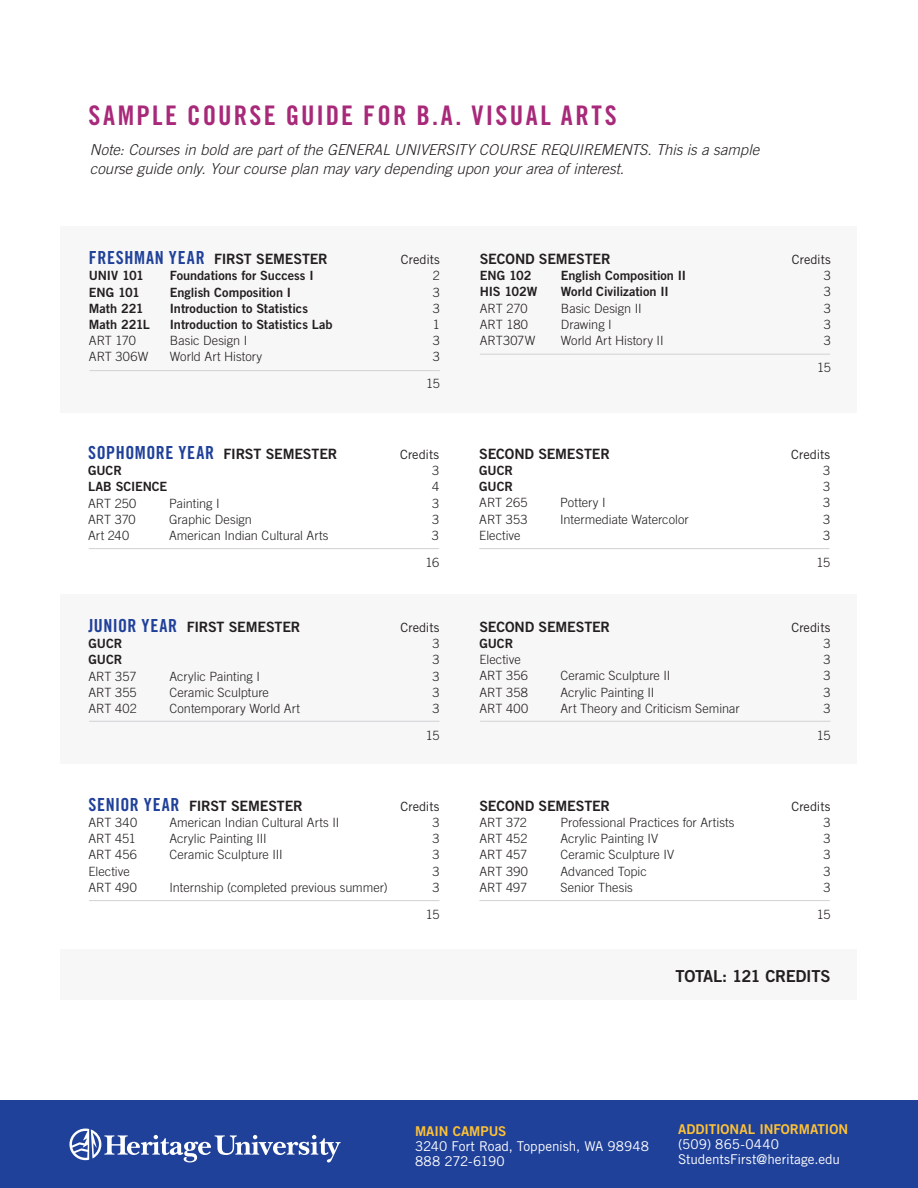
<style>
.page{position:relative;width:918px;height:1188px;background:#fff}
.page>*{position:absolute;margin:0;border:0;box-sizing:border-box;transform-origin:0 0}
.t1{font:27px "Trade Gothic LT Std Bd Cn 20";letter-spacing:.085em;color:#a82979}
.t2{font:18px "Trade Gothic LT Std Bd Cn 20";letter-spacing:.035em;color:#20419a}
.t3{font:16.5px "Trade Gothic LT Std Bd 2";letter-spacing:-.02em;color:#231f20}
.t4{font:italic 300 15px/19.5px "Trade Gothic LT Std";color:#231f20}
.t5{font:14.25px "Trade Gothic LT Std Bd 2";letter-spacing:-.015em;color:#231f20}
.t6{font:13.5px/15px "Trade Gothic LT Std";color:#fff}
.t7{font:13.5px "Trade Gothic LT Std Bd 2";color:#fec235}
.t8{font:300 12.75px/27px "Trade Gothic LT Std";color:#231f20;text-align:center}
.t9{font:12.75px "Trade Gothic LT Std Bd 2";color:#231f20}
.t10{font:12.75px "Trade Gothic LT Std";letter-spacing:.005em;color:#231f20}
.s1{font-family:"Trade Gothic LT Std Bd Cn 20";font-size:18px;color:#20419a}
.s2{font-family:"Trade Gothic LT Std Bd 2";font-size:14.25px;color:#231f20}
</style>
<div class="page">
<div style="left:0;top:1101px;width:918px;height:87px;background:#20419a"></div>
<svg style="left:69px;top:1129px;width:272px;height:33px"></svg>
<div style="left:60px;top:595px;width:797px;height:169px;background:#f7f7f8"></div>
<div style="left:60px;top:950px;width:797px;height:50px;background:#f7f7f8"></div>
<hr style="left:89px;top:721px;width:350px;height:1px;background:#d1d2d4">
<hr style="left:480px;top:721px;width:350px;height:1px;background:#d1d2d4">
<hr style="left:89px;top:900px;width:351px;height:1px;background:#d1d2d4">
<div style="left:60px;top:226px;width:797px;height:186px;background:#f7f7f8"></div>
<hr style="left:90px;top:370px;width:350px;height:1px;background:#d1d2d4">
<hr style="left:480px;top:354px;width:350px;height:1px;background:#d1d2d4">
<hr style="left:89px;top:548px;width:350px;height:1px;background:#d1d2d4">
<hr style="left:479px;top:548px;width:351px;height:1px;background:#d1d2d4">
<hr style="left:479px;top:900px;width:351px;height:1px;background:#d1d2d4">
<h1 class="t1" style="left:89px;top:100px;width:530px">SAMPLE COURSE GUIDE FOR B.A. VISUAL ARTS</h1>
<p class="t4" style="left:90px;top:141px;width:671px">Note: Courses in bold are part of the GENERAL UNIVERSITY COURSE REQUIREMENTS. This is a sample course guide only. Your course plan may vary depending upon your area of interest.</p>
<p class="t5" style="left:89px;top:254px;width:240px"><span class="s1">FRESHMAN YEAR</span> FIRST SEMESTER</p>
<p class="t10" style="left:401px;top:255px;width:40px">Credits</p>
<p class="t9" style="left:89px;top:271px;width:57px">UNIV 101</p>
<p class="t9" style="left:170px;top:271px;width:145px">Foundations for Success I</p>
<p class="t8" style="left:433px;top:264px;width:9px">2</p>
<p class="t9" style="left:89px;top:288px;width:53px">ENG 101</p>
<p class="t9" style="left:170px;top:288px;width:123px">English Composition I</p>
<p class="t8" style="left:433px;top:280px;width:9px">3</p>
<p class="t9" style="left:89px;top:304px;width:56px">Math 221</p>
<p class="t9" style="left:170px;top:304px;width:140px">Introduction to Statistics</p>
<p class="t8" style="left:433px;top:296px;width:9px">3</p>
<p class="t9" style="left:89px;top:320px;width:63px">Math 221L</p>
<p class="t9" style="left:170px;top:320px;width:164px">Introduction to Statistics Lab</p>
<p class="t8" style="left:433px;top:312px;width:9px">1</p>
<p class="t8" style="left:89px;top:328px;width:49px">ART 170</p>
<p class="t8" style="left:170px;top:328px;width:79px">Basic Design I</p>
<p class="t8" style="left:433px;top:328px;width:9px">3</p>
<p class="t8" style="left:89px;top:345px;width:61px">ART 306W</p>
<p class="t8" style="left:170px;top:345px;width:94px">World Art History</p>
<p class="t8" style="left:426px;top:345px;width:15px">3<br>15</p>
<h2 class="t2" style="left:88px;top:442px;width:251px">SOPHOMORE YEAR <span class="s2">FIRST SEMESTER</span></h2>
<p class="t10" style="left:400px;top:450px;width:40px">Credits</p>
<p class="t9" style="left:88px;top:466px;width:35px">GUCR</p>
<p class="t8" style="left:432px;top:458px;width:9px">3</p>
<p class="t9" style="left:88px;top:482px;width:81px">LAB SCIENCE</p>
<p class="t8" style="left:432px;top:475px;width:9px">4</p>
<p class="t8" style="left:88px;top:491px;width:50px">ART 250</p>
<p class="t8" style="left:169px;top:491px;width:52px">Painting I</p>
<p class="t8" style="left:432px;top:491px;width:9px">3</p>
<p class="t8" style="left:88px;top:507px;width:49px">ART 370</p>
<p class="t8" style="left:169px;top:507px;width:84px">Graphic Design</p>
<p class="t8" style="left:432px;top:507px;width:9px">3</p>
<p class="t8" style="left:88px;top:523px;width:43px">Art 240</p>
<p class="t8" style="left:169px;top:523px;width:161px">American Indian Cultural Arts</p>
<p class="t8" style="left:425px;top:523px;width:15px">3<br>16</p>
<p class="t5" style="left:89px;top:622px;width:213px"><span class="s1">JUNIOR YEAR</span> FIRST SEMESTER</p>
<p class="t10" style="left:401px;top:623px;width:40px">Credits</p>
<p class="t9" style="left:89px;top:639px;width:35px">GUCR</p>
<p class="t8" style="left:432px;top:631px;width:9px">3</p>
<p class="t9" style="left:89px;top:655px;width:35px">GUCR</p>
<p class="t8" style="left:432px;top:647px;width:9px">3</p>
<p class="t8" style="left:89px;top:664px;width:49px">ART 357</p>
<p class="t8" style="left:169px;top:664px;width:92px">Acrylic Painting I</p>
<p class="t8" style="left:432px;top:664px;width:9px">3</p>
<p class="t8" style="left:89px;top:680px;width:50px">ART 355</p>
<p class="t8" style="left:170px;top:680px;width:101px">Ceramic Sculpture</p>
<p class="t8" style="left:432px;top:680px;width:9px">3</p>
<p class="t8" style="left:89px;top:696px;width:50px">ART 402</p>
<p class="t8" style="left:169px;top:696px;width:132px">Contemporary World Art</p>
<p class="t8" style="left:426px;top:696px;width:15px">3<br>15</p>
<p class="t5" style="left:89px;top:801px;width:216px"><span class="s1">SENIOR YEAR</span> FIRST SEMESTER</p>
<p class="t10" style="left:401px;top:802px;width:40px">Credits</p>
<p class="t8" style="left:89px;top:810px;width:50px">ART 340</p>
<p class="t8" style="left:170px;top:810px;width:171px">American Indian Cultural Arts II</p>
<p class="t8" style="left:432px;top:810px;width:9px">3</p>
<p class="t8" style="left:89px;top:826px;width:49px">ART 451</p>
<p class="t8" style="left:169px;top:826px;width:99px">Acrylic Painting III</p>
<p class="t8" style="left:432px;top:826px;width:9px">3</p>
<p class="t8" style="left:89px;top:842px;width:50px">ART 456</p>
<p class="t8" style="left:170px;top:842px;width:115px">Ceramic Sculpture III</p>
<p class="t8" style="left:432px;top:842px;width:9px">3</p>
<p class="t8" style="left:89px;top:859px;width:43px">Elective</p>
<p class="t8" style="left:432px;top:859px;width:9px">3</p>
<p class="t8" style="left:89px;top:875px;width:50px">ART 490</p>
<p class="t8" style="left:169px;top:875px;width:220px">Internship (completed previous summer)</p>
<p class="t8" style="left:426px;top:875px;width:15px">3<br>15</p>
<p class="t5" style="left:480px;top:254px;width:132px">SECOND SEMESTER</p>
<p class="t10" style="left:792px;top:255px;width:40px">Credits</p>
<p class="t9" style="left:480px;top:271px;width:53px">ENG 102</p>
<p class="t9" style="left:561px;top:271px;width:127px">English Composition II</p>
<p class="t8" style="left:824px;top:263px;width:9px">3</p>
<p class="t9" style="left:480px;top:287px;width:59px">HIS 102W</p>
<p class="t9" style="left:561px;top:287px;width:109px">World Civilization II</p>
<p class="t8" style="left:824px;top:280px;width:9px">3</p>
<p class="t8" style="left:480px;top:296px;width:49px">ART 270</p>
<p class="t8" style="left:561px;top:296px;width:82px">Basic Design II</p>
<p class="t8" style="left:824px;top:296px;width:9px">3</p>
<p class="t8" style="left:480px;top:312px;width:50px">ART 180</p>
<p class="t8" style="left:561px;top:312px;width:52px">Drawing I</p>
<p class="t8" style="left:824px;top:312px;width:9px">3</p>
<p class="t8" style="left:480px;top:328px;width:57px">ART307W</p>
<p class="t8" style="left:561px;top:328px;width:104px">World Art History II</p>
<p class="t8" style="left:817px;top:328px;width:15px">3<br>15</p>
<p class="t5" style="left:479px;top:449px;width:132px">SECOND SEMESTER</p>
<p class="t10" style="left:791px;top:450px;width:40px">Credits</p>
<p class="t9" style="left:479px;top:466px;width:35px">GUCR</p>
<p class="t8" style="left:823px;top:458px;width:9px">3</p>
<p class="t9" style="left:479px;top:482px;width:35px">GUCR</p>
<p class="t8" style="left:823px;top:474px;width:9px">3</p>
<p class="t8" style="left:479px;top:491px;width:50px">ART 265</p>
<p class="t8" style="left:560px;top:491px;width:47px">Pottery I</p>
<p class="t8" style="left:823px;top:491px;width:9px">3</p>
<p class="t8" style="left:479px;top:507px;width:50px">ART 353</p>
<p class="t8" style="left:560px;top:507px;width:130px">Intermediate Watercolor</p>
<p class="t8" style="left:823px;top:507px;width:9px">3</p>
<p class="t8" style="left:479px;top:523px;width:43px">Elective</p>
<p class="t8" style="left:816px;top:523px;width:15px">3<br>15</p>
<p class="t5" style="left:479px;top:622px;width:132px">SECOND SEMESTER</p>
<p class="t10" style="left:792px;top:623px;width:40px">Credits</p>
<p class="t9" style="left:479px;top:639px;width:35px">GUCR</p>
<p class="t8" style="left:823px;top:631px;width:9px">3</p>
<p class="t8" style="left:479px;top:647px;width:43px">Elective</p>
<p class="t8" style="left:823px;top:647px;width:9px">3</p>
<p class="t8" style="left:479px;top:664px;width:50px">ART 356</p>
<p class="t8" style="left:560px;top:664px;width:111px">Ceramic Sculpture II</p>
<p class="t8" style="left:823px;top:664px;width:9px">3</p>
<p class="t8" style="left:479px;top:680px;width:50px">ART 358</p>
<p class="t8" style="left:560px;top:680px;width:95px">Acrylic Painting II</p>
<p class="t8" style="left:823px;top:680px;width:9px">3</p>
<p class="t8" style="left:479px;top:696px;width:50px">ART 400</p>
<p class="t8" style="left:560px;top:696px;width:181px">Art Theory and Criticism Seminar</p>
<p class="t8" style="left:817px;top:696px;width:15px">3<br>15</p>
<p class="t5" style="left:479px;top:801px;width:132px">SECOND SEMESTER</p>
<p class="t10" style="left:792px;top:802px;width:40px">Credits</p>
<p class="t8" style="left:479px;top:810px;width:49px">ART 372</p>
<p class="t8" style="left:560px;top:810px;width:176px">Professional Practices for Artists</p>
<p class="t8" style="left:823px;top:810px;width:9px">3</p>
<p class="t8" style="left:479px;top:826px;width:50px">ART 452</p>
<p class="t8" style="left:560px;top:826px;width:99px">Acrylic Painting IV</p>
<p class="t8" style="left:823px;top:826px;width:9px">3</p>
<p class="t8" style="left:479px;top:843px;width:49px">ART 457</p>
<p class="t8" style="left:560px;top:843px;width:115px">Ceramic Sculpture IV</p>
<p class="t8" style="left:823px;top:843px;width:9px">3</p>
<p class="t8" style="left:479px;top:859px;width:50px">ART 390</p>
<p class="t8" style="left:560px;top:859px;width:88px">Advanced Topic</p>
<p class="t8" style="left:823px;top:859px;width:9px">3</p>
<p class="t8" style="left:479px;top:875px;width:49px">ART 497</p>
<p class="t8" style="left:560px;top:875px;width:74px">Senior Thesis</p>
<p class="t8" style="left:817px;top:875px;width:15px">3<br>15</p>
<p class="t3" style="left:676px;top:970px;width:156px">TOTAL: 121 CREDITS</p>
<p class="t7" style="left:415px;top:1127px;width:93px">MAIN CAMPUS</p>
<p class="t6" style="left:415px;top:1140px;width:236px">3240 Fort Road, Toppenish, WA 98948<br>888 272-6190</p>
<p class="t7" style="left:678px;top:1124px;width:172px">ADDITIONAL INFORMATION</p>
<p class="t6" style="left:678px;top:1138px;width:163px">(509) 865-0440<br>StudentsFirst@heritage.edu</p>
</div>
